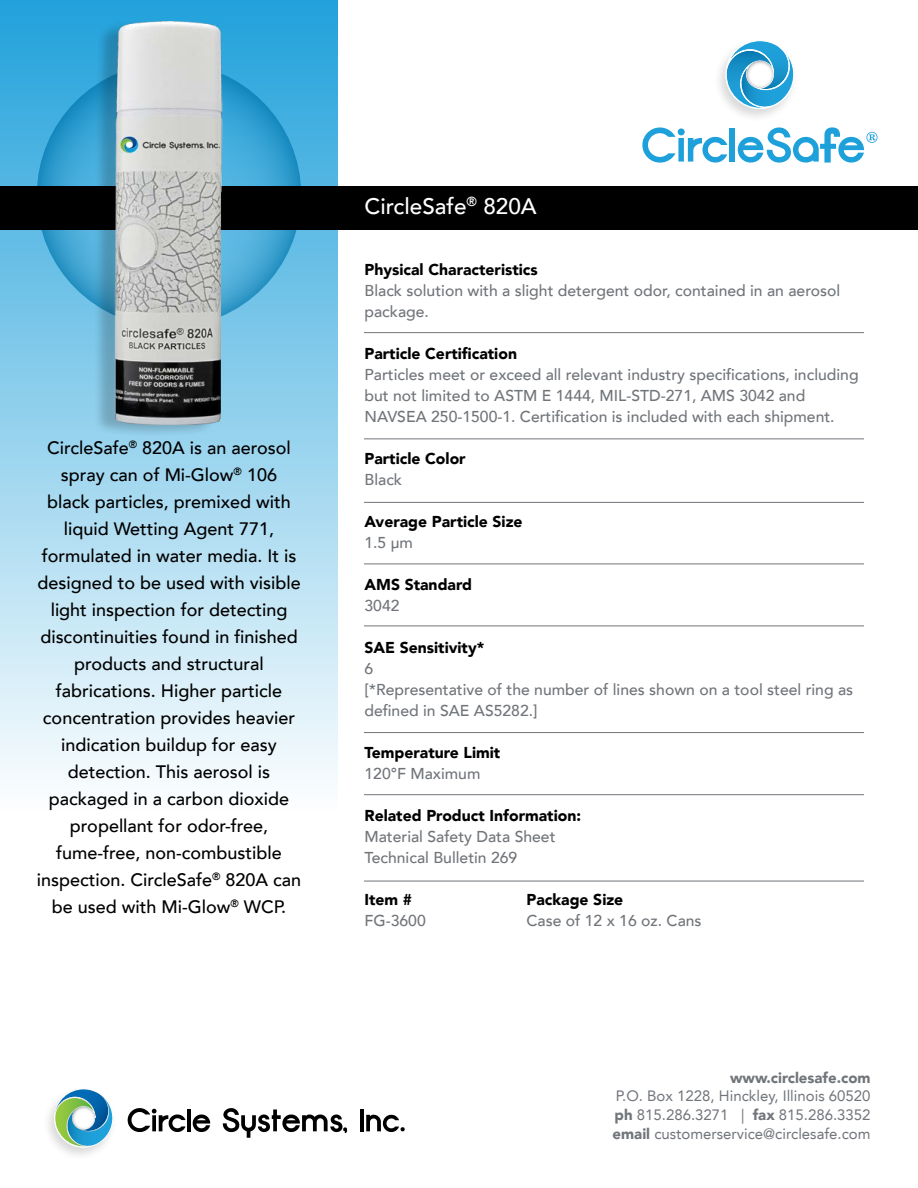
<style>
.page{position:relative;width:918px;height:1188px;background:#fff}
.page>*{position:absolute;margin:0;border:0;box-sizing:border-box;transform-origin:0 0}
.t1{font:500 22.5px "Avenir LT";color:#fff}
.t2{font:500 18px/27px "Avenir LT";color:#000;text-align:center}
.t3{font:500 15.75px/21px "Avenir LT";color:#71757a}
.t4{font:900 15.75px "Avenir LT Std";color:#000}
.t5{font:15px/18.8px "Avenir LT";color:#71757a;text-align:justify}
.t6{font:900 15px "Avenir LT Std";color:#71757a}
.s1{font-family:"Avenir LT Std";font-weight:900}
</style>
<div class="page">
<div style="left:0;top:0;width:338px;height:810px;background:linear-gradient(to bottom,#21a1db,#fcfefe)"></div>
<svg style="left:37px;top:63px;width:264px;height:264px"></svg>
<div style="left:0;top:186px;width:918px;height:43px;background:#000"></div>
<div style="left:93px;top:19px;width:123px;height:419px;background:#000;opacity:.2"></div>
<img style="left:114px;top:22px;width:110px;height:402px">
<svg style="left:128px;top:1108px;width:58px;height:24px"></svg>
<hr style="left:187px;top:1109px;width:4px;height:22px;background:#000">
<svg style="left:193px;top:1115px;width:17px;height:17px"></svg>
<svg style="left:223px;top:1108px;width:124px;height:30px"></svg>
<hr style="left:360px;top:1109px;width:4px;height:22px;background:#000">
<svg style="left:366px;top:1115px;width:39px;height:17px"></svg>
<div style="left:42px;top:1086px;width:75px;height:75px;background:#000;opacity:.15"></div>
<svg style="left:55px;top:1089px;width:57px;height:59px"></svg>
<svg style="left:642px;top:127px;width:85px;height:36px"></svg>
<div style="left:729px;top:129px;width:6px;height:33px;background:#1ea0db"></div>
<svg style="left:738px;top:127px;width:140px;height:36px"></svg>
<div style="left:713px;top:37px;width:86px;height:86px;background:#000;opacity:.15"></div>
<svg style="left:725px;top:41px;width:69px;height:69px"></svg>
<hr style="left:364px;top:332px;width:500px;height:1px;background:#71757a">
<hr style="left:364px;top:439px;width:500px;height:1px;background:#71757a">
<hr style="left:364px;top:502px;width:500px;height:1px;background:#71757a">
<hr style="left:364px;top:564px;width:500px;height:1px;background:#71757a">
<hr style="left:364px;top:626px;width:500px;height:1px;background:#71757a">
<hr style="left:364px;top:732px;width:500px;height:1px;background:#71757a">
<hr style="left:364px;top:794px;width:500px;height:1px;background:#71757a">
<hr style="left:364px;top:881px;width:500px;height:1px;background:#71757a">
<p class="t2" style="left:37px;top:435px;width:266px">CircleSafe<sup>®</sup> 820A is an aerosol spray can of Mi-Glow<sup>®</sup> 106<br>black particles, premixed with liquid Wetting Agent 771, formulated in water media. It is designed to be used with visible light inspection for detecting discontinuities found in finished products and structural fabrications. Higher particle concentration provides heavier indication buildup for easy detection. This aerosol is packaged in a carbon dioxide propellant for odor-free, fume-free, non-combustible inspection. CircleSafe<sup>®</sup> 820A can be used with Mi-Glow<sup>®</sup> WCP.</p>
<p class="t1" style="left:364px;top:193px;width:174px">CircleSafe<sup>®</sup> 820A</p>
<p class="t4" style="left:364px;top:260px;width:175px">Physical Characteristics</p>
<p class="t3" style="left:364px;top:281px;width:477px">Black solution with a slight detergent odor, contained in an aerosol package.</p>
<p class="t4" style="left:364px;top:344px;width:154px">Particle Certification</p>
<p class="t3" style="left:364px;top:365px;width:496px">Particles meet or exceed all relevant industry specifications, including but not limited to ASTM E 1444, MIL-STD-271, AMS 3042 and<br>NAVSEA 250-1500-1. Certification is included with each shipment.</p>
<p class="t4" style="left:364px;top:449px;width:103px">Particle Color</p>
<p class="t3" style="left:364px;top:470px;width:39px">Black</p>
<p class="t4" style="left:364px;top:512px;width:160px">Average Particle Size</p>
<p class="t3" style="left:364px;top:533px;width:50px">1.5 μm</p>
<p class="t4" style="left:364px;top:575px;width:109px">AMS Standard</p>
<p class="t3" style="left:364px;top:596px;width:37px">3042</p>
<p class="t4" style="left:364px;top:638px;width:121px">SAE Sensitivity*</p>
<p class="t3" style="left:364px;top:659px;width:490px">6<br>[*Representative of the number of lines shown on a tool steel ring as defined in SAE AS5282.]</p>
<p class="t4" style="left:364px;top:743px;width:137px">Temperature Limit</p>
<p class="t3" style="left:364px;top:764px;width:117px">120°F Maximum</p>
<p class="t4" style="left:364px;top:806px;width:218px">Related Product Information:</p>
<p class="t3" style="left:364px;top:827px;width:193px">Material Safety Data Sheet<br>Technical Bulletin 269</p>
<p class="t4" style="left:364px;top:890px;width:49px">Item #</p>
<p class="t4" style="left:527px;top:890px;width:98px">Package Size</p>
<p class="t3" style="left:364px;top:911px;width:63px">FG-3600</p>
<p class="t3" style="left:527px;top:911px;width:177px">Case of 12 x 16 oz. Cans</p>
<p class="t6" style="left:730px;top:1068px;width:142px">www.circlesafe.com</p>
<p class="t5" style="left:613px;top:1087px;width:259px">P.O. Box 1228, Hinckley, Illinois 60520 <span class="s1">ph</span> 815.286.3271 | <span class="s1">fax</span> 815.286.3352 <span class="s1">email</span> customerservice@circlesafe.com</p>
</div>
